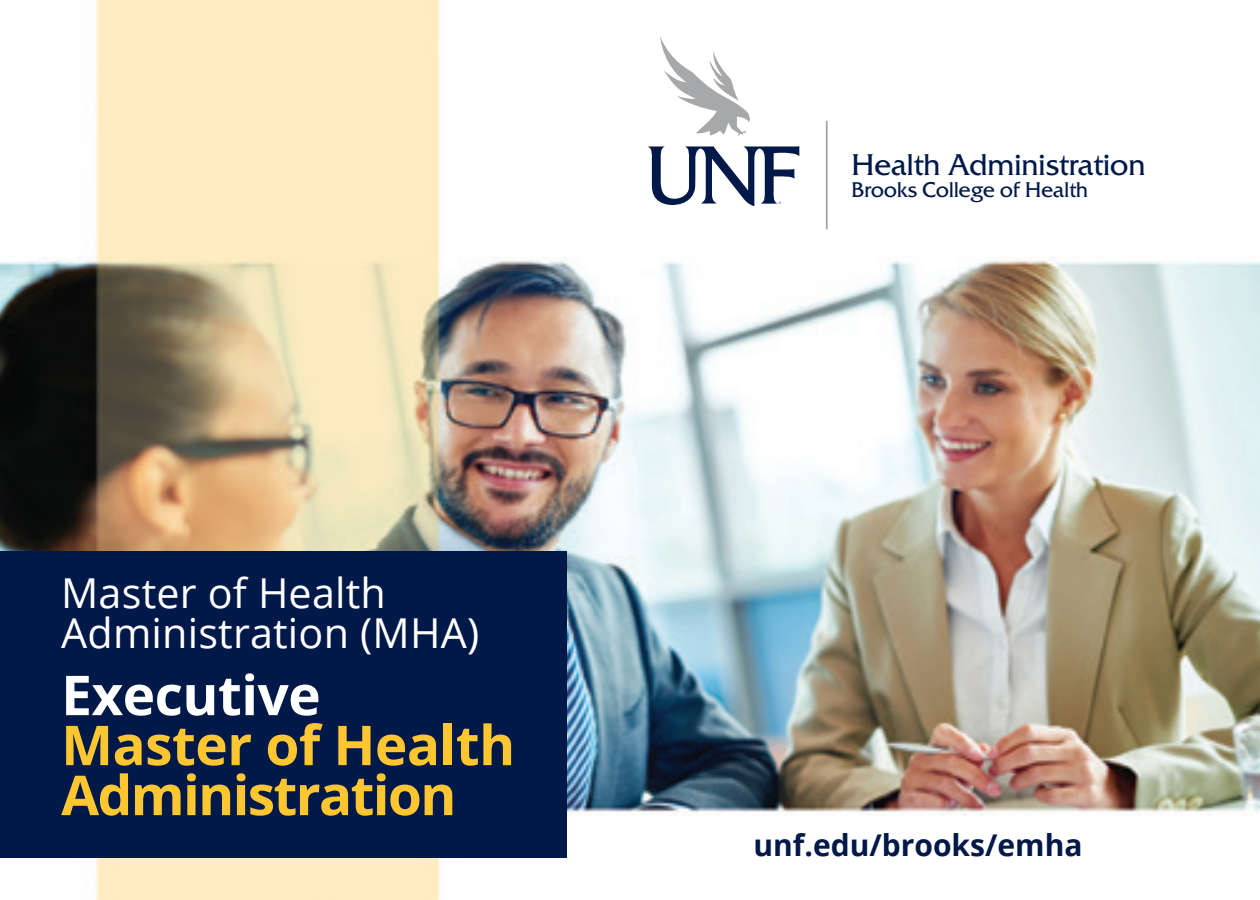
<style>
.page{position:relative;width:1260px;height:900px;background:#fff}
.page>*{position:absolute;margin:0;border:0;box-sizing:border-box;transform-origin:0 0}
.t1{font:700 55px/50px "Open Sans";letter-spacing:-.03em;color:#fec630}
.t2{font:700 55px "Open Sans";letter-spacing:-.01em;color:#fff}
.t3{font:41.25px/40px "Open Sans";letter-spacing:.005em;color:#fff}
.t4{font:30px "Friz Quadrata TT";letter-spacing:-.02em;color:#001948}
.t5{font:700 30px "Open Sans";color:#001948}
.t6{font:21.25px "Friz Quadrata TT";letter-spacing:-.02em;color:#001948}
</style>
<div class="page">
<img style="left:0;top:0;width:1260px;height:900px">
<div style="left:0;top:551px;width:567px;height:307px;background:#001948"></div>
<div style="left:647px;top:36px;width:501px;height:193px;background:#fff"></div>
<hr style="left:826px;top:121px;width:2px;height:108px;background:#a1a1a5">
<svg style="left:660px;top:36px;width:90px;height:101px"></svg>
<svg style="left:648px;top:146px;width:151px;height:60px"></svg>
<h1 class="t3" style="left:61px;top:572px;width:420px">Master of Health<br>Administration (MHA)</h1>
<h1 class="t2" style="left:61px;top:656px;width:261px">Executive</h1>
<h1 class="t1" style="left:61px;top:719px;width:456px">Master of Health<br>Administration</h1>
<p class="t4" style="left:851px;top:146px;width:296px">Health Administration</p>
<p class="t6" style="left:851px;top:176px;width:239px">Brooks College of Health</p>
<p class="t5" style="left:753px;top:824px;width:331px">unf.edu/brooks/emha</p>
</div>
